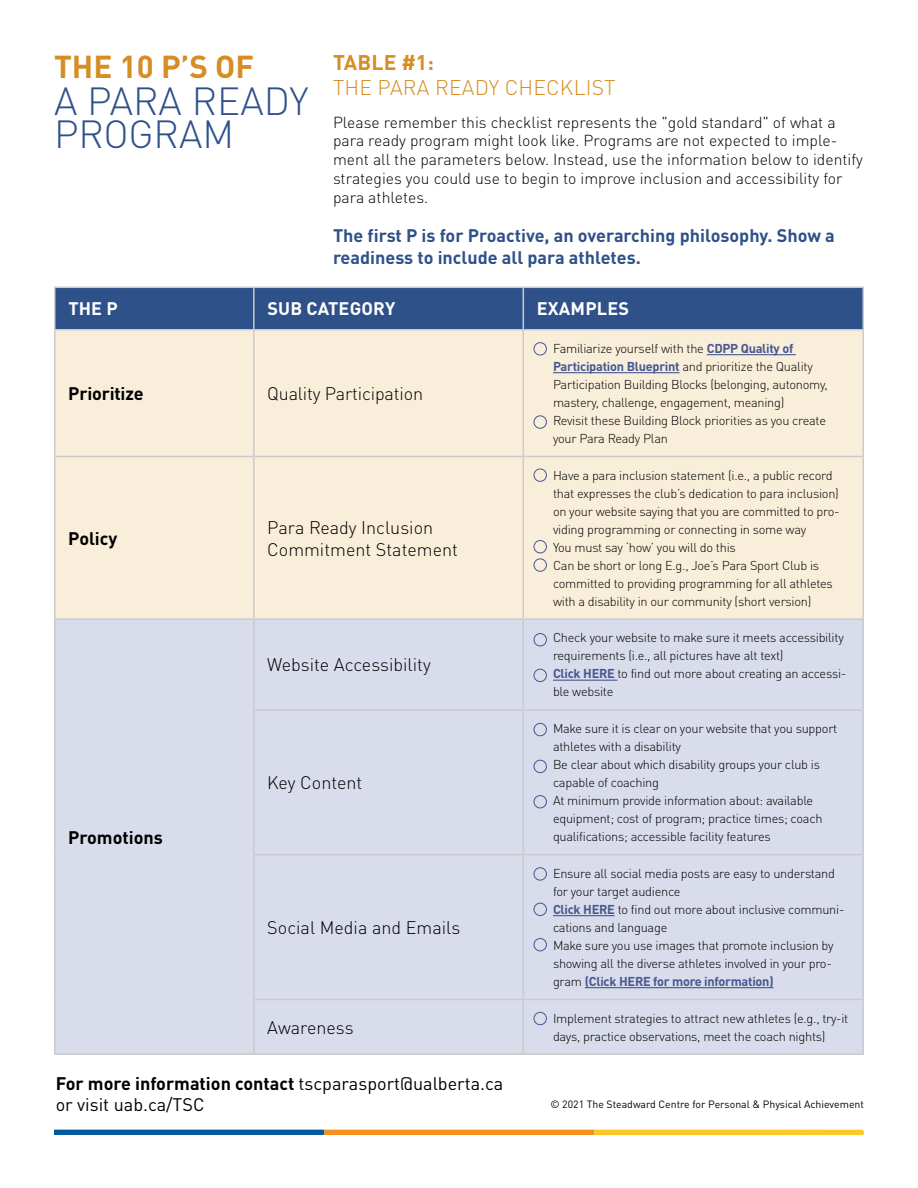
<style>
.page{position:relative;width:918px;height:1188px;background:#fff}
.page>*{position:absolute;margin:0;border:0;box-sizing:border-box;transform-origin:0 0}
.t1{font:300 38.7px/33.2px "DIN Pro";color:#2f5189}
.t2{font:700 31.35px "DIN Pro";color:#d58d24}
.t3{font:300 21px "DIN Pro";letter-spacing:.01em;color:#d58d24}
.t4{font:700 21px "DIN Pro";letter-spacing:.01em;color:#d58d24}
.t5{font:300 18px/21.6px "DIN Pro";color:#000}
.t6{font:700 18px/21.6px "DIN Pro";color:#2f5189}
.t7{font:18px/21.6px "DIN Pro";color:#000}
.t8{font:700 18px "DIN Pro";color:#000}
.t9{font:700 18px "DIN Pro";letter-spacing:.01em;color:#fff}
.t10{font:300 15.75px/18.9px "DIN Pro";color:#000}
.t11{font:300 12.75px/18px "DIN Pro";letter-spacing:-.02em;color:#000}
.t12{font:10.5px "DIN Pro";color:#000}
.s1{font-weight:700;color:#465792}
.s2{font-weight:700}
</style>
<div class="page">
<svg style="left:54px;top:1130px;width:810px;height:5px;background:#a6904a"></svg>
<div style="left:56px;top:288px;width:806px;height:41px;background:#2f5189"></div>
<div style="left:56px;top:330px;width:806px;height:288px;background:#f9eeda"></div>
<div style="left:56px;top:620px;width:806px;height:433px;background:#d9dcea"></div>
<hr style="left:54px;top:287px;width:200px;height:1px;background:#cbcbcb">
<hr style="left:54px;top:288px;width:2px;height:41px;background:#cbcbcb">
<hr style="left:254px;top:287px;width:269px;height:1px;background:#cbcbcb">
<hr style="left:253px;top:288px;width:2px;height:41px;background:#cbcbcb">
<hr style="left:523px;top:287px;width:341px;height:1px;background:#cbcbcb">
<hr style="left:523px;top:288px;width:1px;height:41px;background:#cbcbcb">
<hr style="left:862px;top:288px;width:2px;height:41px;background:#cbcbcb">
<hr style="left:54px;top:329px;width:200px;height:1px;background:#cbcbcb">
<hr style="left:54px;top:330px;width:2px;height:126px;background:#cbcbcb">
<hr style="left:254px;top:329px;width:269px;height:1px;background:#cbcbcb">
<hr style="left:253px;top:330px;width:2px;height:126px;background:#cbcbcb">
<hr style="left:523px;top:329px;width:341px;height:1px;background:#cbcbcb">
<hr style="left:523px;top:330px;width:1px;height:126px;background:#cbcbcb">
<hr style="left:862px;top:330px;width:2px;height:126px;background:#cbcbcb">
<hr style="left:54px;top:456px;width:200px;height:1px;background:#cbcbcb">
<hr style="left:54px;top:457px;width:2px;height:161px;background:#cbcbcb">
<hr style="left:254px;top:456px;width:269px;height:1px;background:#cbcbcb">
<hr style="left:253px;top:457px;width:2px;height:161px;background:#cbcbcb">
<hr style="left:523px;top:456px;width:341px;height:1px;background:#cbcbcb">
<hr style="left:523px;top:457px;width:1px;height:161px;background:#cbcbcb">
<hr style="left:862px;top:457px;width:2px;height:161px;background:#cbcbcb">
<hr style="left:54px;top:618px;width:200px;height:2px;background:#cbcbcb">
<hr style="left:54px;top:620px;width:2px;height:90px;background:#cbcbcb">
<hr style="left:254px;top:618px;width:269px;height:2px;background:#cbcbcb">
<hr style="left:253px;top:620px;width:2px;height:89px;background:#cbcbcb">
<hr style="left:523px;top:618px;width:341px;height:2px;background:#cbcbcb">
<hr style="left:523px;top:620px;width:1px;height:89px;background:#cbcbcb">
<hr style="left:862px;top:620px;width:2px;height:89px;background:#cbcbcb">
<hr style="left:54px;top:710px;width:2px;height:145px;background:#cbcbcb">
<hr style="left:253px;top:709px;width:270px;height:2px;background:#cbcbcb">
<hr style="left:253px;top:711px;width:2px;height:143px;background:#cbcbcb">
<hr style="left:523px;top:709px;width:341px;height:2px;background:#cbcbcb">
<hr style="left:523px;top:711px;width:1px;height:143px;background:#cbcbcb">
<hr style="left:862px;top:711px;width:2px;height:143px;background:#cbcbcb">
<hr style="left:54px;top:855px;width:2px;height:144px;background:#cbcbcb">
<hr style="left:253px;top:854px;width:270px;height:1px;background:#cbcbcb">
<hr style="left:253px;top:855px;width:2px;height:144px;background:#cbcbcb">
<hr style="left:523px;top:854px;width:341px;height:1px;background:#cbcbcb">
<hr style="left:523px;top:855px;width:1px;height:144px;background:#cbcbcb">
<hr style="left:862px;top:855px;width:2px;height:144px;background:#cbcbcb">
<hr style="left:54px;top:999px;width:2px;height:54px;background:#cbcbcb">
<hr style="left:253px;top:999px;width:270px;height:1px;background:#cbcbcb">
<hr style="left:253px;top:1000px;width:2px;height:53px;background:#cbcbcb">
<hr style="left:523px;top:999px;width:341px;height:1px;background:#cbcbcb">
<hr style="left:523px;top:1000px;width:1px;height:53px;background:#cbcbcb">
<hr style="left:862px;top:1000px;width:2px;height:53px;background:#cbcbcb">
<hr style="left:54px;top:1053px;width:200px;height:2px;background:#cbcbcb">
<hr style="left:254px;top:1053px;width:269px;height:2px;background:#cbcbcb">
<hr style="left:523px;top:1053px;width:341px;height:2px;background:#cbcbcb">
<hr style="left:707px;top:354px;width:89px;height:1px;background:#465792">
<hr style="left:553px;top:372px;width:126px;height:1px;background:#465792">
<hr style="left:553px;top:680px;width:64px;height:1px;background:#465792">
<hr style="left:553px;top:915px;width:62px;height:1px;background:#465792">
<hr style="left:585px;top:987px;width:189px;height:1px;background:#465792">
<div style="left:534px;top:469px;width:13px;height:13px;border:1px solid #465792;border-radius:50%"></div>
<div style="left:534px;top:540px;width:13px;height:13px;border:1px solid #465792;border-radius:50%"></div>
<div style="left:534px;top:558px;width:13px;height:14px;border:1px solid #465792;border-radius:50%"></div>
<div style="left:534px;top:342px;width:13px;height:13px;border:1px solid #465792;border-radius:50%"></div>
<div style="left:534px;top:415px;width:13px;height:14px;border:1px solid #465792;border-radius:50%"></div>
<div style="left:534px;top:633px;width:13px;height:13px;border:1px solid #465792;border-radius:50%"></div>
<div style="left:534px;top:669px;width:13px;height:13px;border:1px solid #465792;border-radius:50%"></div>
<div style="left:534px;top:723px;width:13px;height:13px;border:1px solid #465792;border-radius:50%"></div>
<div style="left:534px;top:760px;width:13px;height:13px;border:1px solid #465792;border-radius:50%"></div>
<div style="left:534px;top:795px;width:13px;height:13px;border:1px solid #465792;border-radius:50%"></div>
<div style="left:534px;top:867px;width:13px;height:14px;border:1px solid #465792;border-radius:50%"></div>
<div style="left:534px;top:903px;width:13px;height:13px;border:1px solid #465792;border-radius:50%"></div>
<div style="left:534px;top:938px;width:13px;height:13px;border:1px solid #465792;border-radius:50%"></div>
<div style="left:534px;top:1012px;width:13px;height:13px;border:1px solid #465792;border-radius:50%"></div>
<h2 class="t2" style="left:54px;top:41px;width:201px">THE 10 P’S OF</h2>
<h1 class="t1" style="left:54px;top:81px;width:256px">A PARA READY<br>PROGRAM</h1>
<h3 class="t4" style="left:333px;top:45px;width:102px">TABLE #1:</h3>
<h3 class="t3" style="left:333px;top:72px;width:284px">THE PARA READY CHECKLIST</h3>
<p class="t10" style="left:333px;top:111px;width:532px">Please remember this checklist represents the "gold standard" of what a para ready program might look like. Programs are not expected to imple&shy;ment all the parameters below. Instead, use the information below to identify strategies you could use to begin to improve inclusion and accessibility for para athletes.</p>
<h3 class="t6" style="left:333px;top:223px;width:503px">The first P is for Proactive, an overarching philosophy. Show a readiness to include all para athletes.</h3>
<h3 class="t9" style="left:68px;top:293px;width:51px">THE P</h3>
<h3 class="t9" style="left:267px;top:293px;width:129px">SUB CATEGORY</h3>
<h3 class="t9" style="left:537px;top:293px;width:94px">EXAMPLES</h3>
<h3 class="t8" style="left:68px;top:378px;width:77px">Prioritize</h3>
<h3 class="t5" style="left:267px;top:381px;width:157px">Quality Participation</h3>
<h3 class="t8" style="left:68px;top:523px;width:51px">Policy</h3>
<h3 class="t5" style="left:267px;top:515px;width:192px">Para Ready Inclusion<br>Commitment Statement</h3>
<h3 class="t5" style="left:267px;top:653px;width:165px">Website Accessibility</h3>
<h3 class="t8" style="left:68px;top:822px;width:96px">Promotions</h3>
<h3 class="t5" style="left:267px;top:770px;width:97px">Key Content</h3>
<h3 class="t5" style="left:267px;top:915px;width:195px">Social Media and Emails</h3>
<p class="t11" style="left:553px;top:338px;width:276px">Familiarize yourself with the <span class="s1">CDPP Quality of Participation Blueprint</span> and prioritize the Quality Participation Building Blocks (belonging, autonomy, mastery, challenge, engagement, meaning)<br>Revisit these Building Block priorities as you create your Para Ready Plan</p>
<p class="t11" style="left:553px;top:465px;width:288px">Have a para inclusion statement (i.e., a public record that expresses the club’s dedication to para inclusion) on your website saying that you are committed to pro&shy;viding programming or connecting in some way<br>You must say ‘how’ you will do this<br>Can be short or long E.g., Joe’s Para Sport Club is committed to providing programming for all athletes with a disability in our community (short version)</p>
<p class="t11" style="left:553px;top:628px;width:295px">Check your website to make sure it meets accessibility requirements (i.e., all pictures have alt text)<br><span class="s1">Click HERE</span> to find out more about creating an accessi&shy;ble website</p>
<p class="t11" style="left:553px;top:718px;width:286px">Make sure it is clear on your website that you support athletes with a disability<br>Be clear about which disability groups your club is capable of coaching<br>At minimum provide information about: available equipment; cost of program; practice times; coach qualifications; accessible facility features</p>
<p class="t11" style="left:553px;top:863px;width:293px">Ensure all social media posts are easy to understand for your target audience<br><span class="s1">Click HERE</span> to find out more about inclusive communi&shy;cations and language<br>Make sure you use images that promote inclusion by showing all the diverse athletes involved in your pro&shy;gram <span class="s1">(Click HERE for more information)</span></p>
<h3 class="t5" style="left:267px;top:1015px;width:88px">Awareness</h3>
<p class="t11" style="left:553px;top:1008px;width:297px">Implement strategies to attract new athletes (e.g., try-it days, practice observations, meet the coach nights)</p>
<h3 class="t7" style="left:56px;top:1071px;width:449px"><span class="s2">For more information contact</span> tscparasport@ualberta.ca or visit uab.ca/TSC</h3>
<p class="t12" style="left:550px;top:1096px;width:315px">© 2021 The Steadward Centre for Personal &amp; Physical Achievement</p>
</div>
